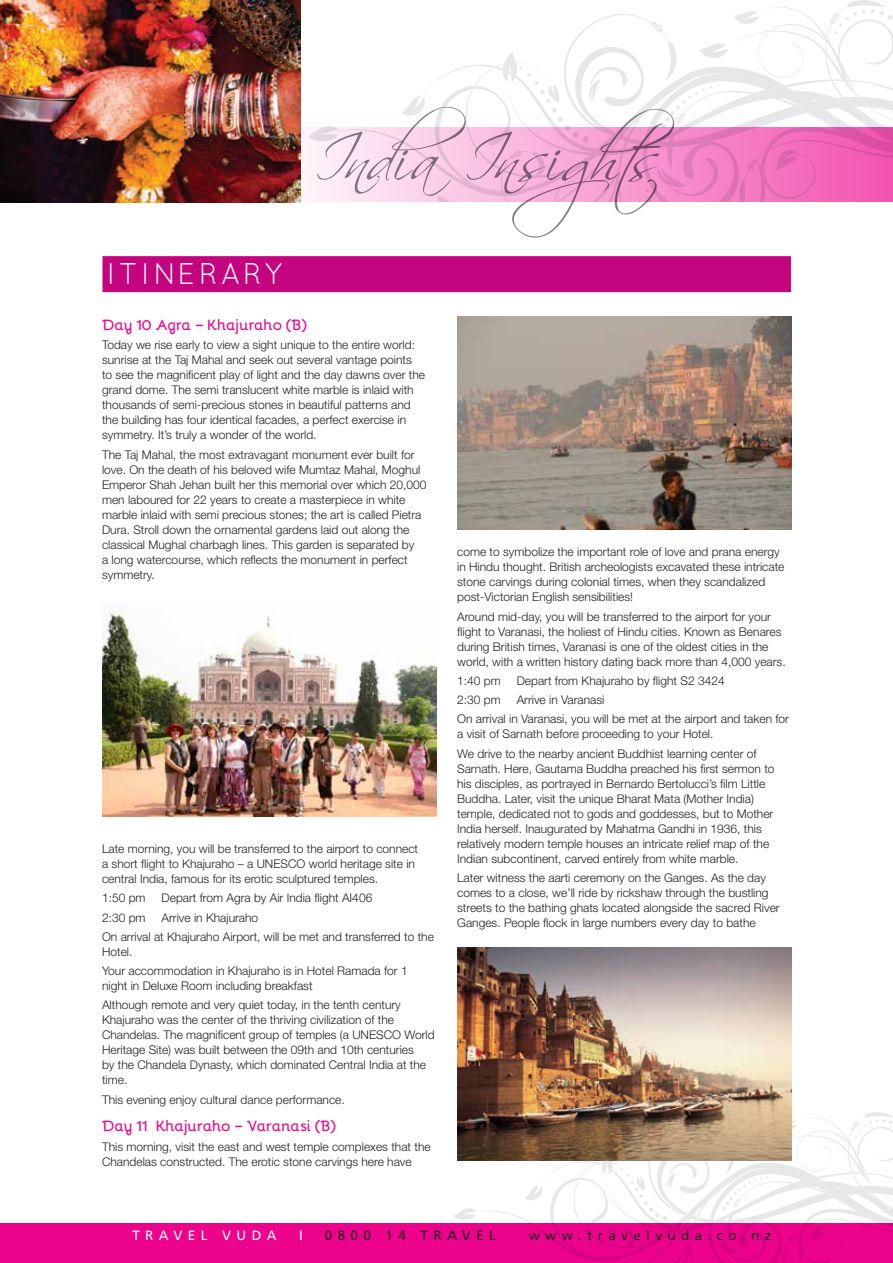
<style>
.page{position:relative;width:893px;height:1263px;background:#fff}
.page>*{position:absolute;margin:0;border:0;box-sizing:border-box;transform-origin:0 0}
.t1{font:63px "Scriptina";letter-spacing:-.065em;color:#808285}
.t2{font:30px "Quicksand";letter-spacing:.1em;color:#fff}
.Text{font:700 15px "Bellota";letter-spacing:-.025em;color:#ed028c}
.t3{font:13.5px "Frutiger";letter-spacing:.4em;color:#231f20}
.t4{font:13.5px "Frutiger";letter-spacing:.4em;color:#fff}
.t5{font:13.5px "Trade Gothic Bold Cond Twenty";color:#fff}
.Text-2{font:300 12px/15px "Helvetica Neue";color:#231f20}
</style>
<div class="page">
<div style="left:0;top:1224px;width:893px;height:39px;background:#ed028c"></div>
<svg style="left:453px;top:1112px;width:440px;height:151px"></svg>
<svg style="left:308px;top:0;width:585px;height:202px"></svg>
<img style="left:0;top:0;width:300px;height:203px">
<div style="left:102px;top:256px;width:689px;height:36px;background:#c4047f"></div>
<img style="left:457px;top:948px;width:335px;height:213px">
<img style="left:102px;top:610px;width:334px;height:207px">
<img style="left:457px;top:317px;width:335px;height:213px">
<h1 class="t1" style="left:315px;top:121px;width:361px">India Insights</h1>
<p class="t2" style="left:107px;top:256px;width:177px">ITINERARY</p>
<p class="Text" style="left:102px;top:312px;width:206px">Day 10 Agra – Khajuraho (B)</p>
<p class="Text-2" style="left:102px;top:337px;width:324px">Today we rise early to view a sight unique to the entire world: sunrise at the Taj Mahal and seek out several vantage points to see the magnificent play of light and the day dawns over the grand dome. The semi translucent white marble is inlaid with thousands of semi-precious stones in beautiful patterns and the building has four identical facades, a perfect exercise in symmetry. It’s truly a wonder of the world.</p>
<p class="Text-2" style="left:102px;top:447px;width:326px">The Taj Mahal, the most extravagant monument ever built for love. On the death of his beloved wife Mumtaz Mahal, Moghul Emperor Shah Jehan built her this memorial over which 20,000 men laboured for 22 years to create a masterpiece in white marble inlaid with semi precious stones; the art is called Pietra Dura. Stroll down the ornamental gardens laid out along the classical Mughal charbagh lines. This garden is separated by<br>a long watercourse, which reflects the monument in perfect symmetry.</p>
<p class="Text-2" style="left:102px;top:841px;width:318px">Late morning, you will be transferred to the airport to connect a short flight to Khajuraho – a UNESCO world heritage site in central India, famous for its erotic sculptured temples.</p>
<p class="Text-2" style="left:102px;top:890px;width:45px">1:50 pm</p>
<p class="Text-2" style="left:162px;top:890px;width:212px">Depart from Agra by Air India flight AI406</p>
<p class="Text-2" style="left:102px;top:909px;width:45px">2:30 pm</p>
<p class="Text-2" style="left:162px;top:909px;width:98px">Arrive in Khajuraho</p>
<p class="Text-2" style="left:102px;top:929px;width:333px">On arrival at Khajuraho Airport, will be met and transferred to the<br>Hotel.</p>
<p class="Text-2" style="left:102px;top:963px;width:307px">Your accommodation in Khajuraho is in Hotel Ramada for 1 night in Deluxe Room including breakfast</p>
<p class="Text-2" style="left:102px;top:997px;width:334px">Although remote and very quiet today, in the tenth century Khajuraho was the center of the thriving civilization of the Chandelas. The magnificent group of temples (a UNESCO World Heritage Site) was built between the 09th and 10th centuries<br>by the Chandela Dynasty, which dominated Central India at the time.</p>
<p class="Text-2" style="left:102px;top:1091px;width:244px">This evening enjoy cultural dance performance.</p>
<p class="Text" style="left:102px;top:1113px;width:235px">Day 11 Khajuraho – Varanasi (B)</p>
<p class="Text-2" style="left:102px;top:1138px;width:330px">This morning, visit the east and west temple complexes that the<br>Chandelas constructed. The erotic stone carvings here have</p>
<p class="Text-2" style="left:457px;top:544px;width:329px">come to symbolize the important role of love and prana energy in Hindu thought. British archeologists excavated these intricate stone carvings during colonial times, when they scandalized post-Victorian English sensibilities!</p>
<p class="Text-2" style="left:457px;top:608px;width:330px">Around mid-day, you will be transferred to the airport for your flight to Varanasi, the holiest of Hindu cities. Known as Benares during British times, Varanasi is one of the oldest cities in the world, with a written history dating back more than 4,000 years.</p>
<p class="Text-2" style="left:457px;top:673px;width:45px">1:40 pm</p>
<p class="Text-2" style="left:517px;top:673px;width:210px">Depart from Khajuraho by flight S2 3424</p>
<p class="Text-2" style="left:457px;top:692px;width:45px">2:30 pm</p>
<p class="Text-2" style="left:517px;top:692px;width:89px">Arrive in Varanasi</p>
<p class="Text-2" style="left:457px;top:711px;width:333px">On arrival in Varanasi, you will be met at the airport and taken for a visit of Sarnath before proceeding to your Hotel.</p>
<p class="Text-2" style="left:457px;top:745px;width:319px">We drive to the nearby ancient Buddhist learning center of Sarnath. Here, Gautama Buddha preached his first sermon to his disciples, as portrayed in Bernardo Bertolucci’s film Little Buddha. Later, visit the unique Bharat Mata (Mother India) temple, dedicated not to gods and goddesses, but to Mother India herself. Inaugurated by Mahatma Gandhi in 1936, this relatively modern temple houses an intricate relief map of the Indian subcontinent, carved entirely from white marble.</p>
<p class="Text-2" style="left:457px;top:870px;width:324px">Later witness the aarti ceremony on the Ganges. As the day comes to a close, we’ll ride by rickshaw through the bustling streets to the bathing ghats located alongside the sacred River Ganges. People flock in large numbers every day to bathe</p>
<p class="t4" style="left:132px;top:1227px;width:146px">TRAVEL VUDA</p>
<p class="t5" style="left:300px;top:1227px;width:4px">|</p>
<p class="t3" style="left:325px;top:1227px;width:173px">0800 14 TRAVEL</p>
<p class="t3" style="left:529px;top:1227px;width:244px">www.travelvuda.co.nz</p>
</div>
